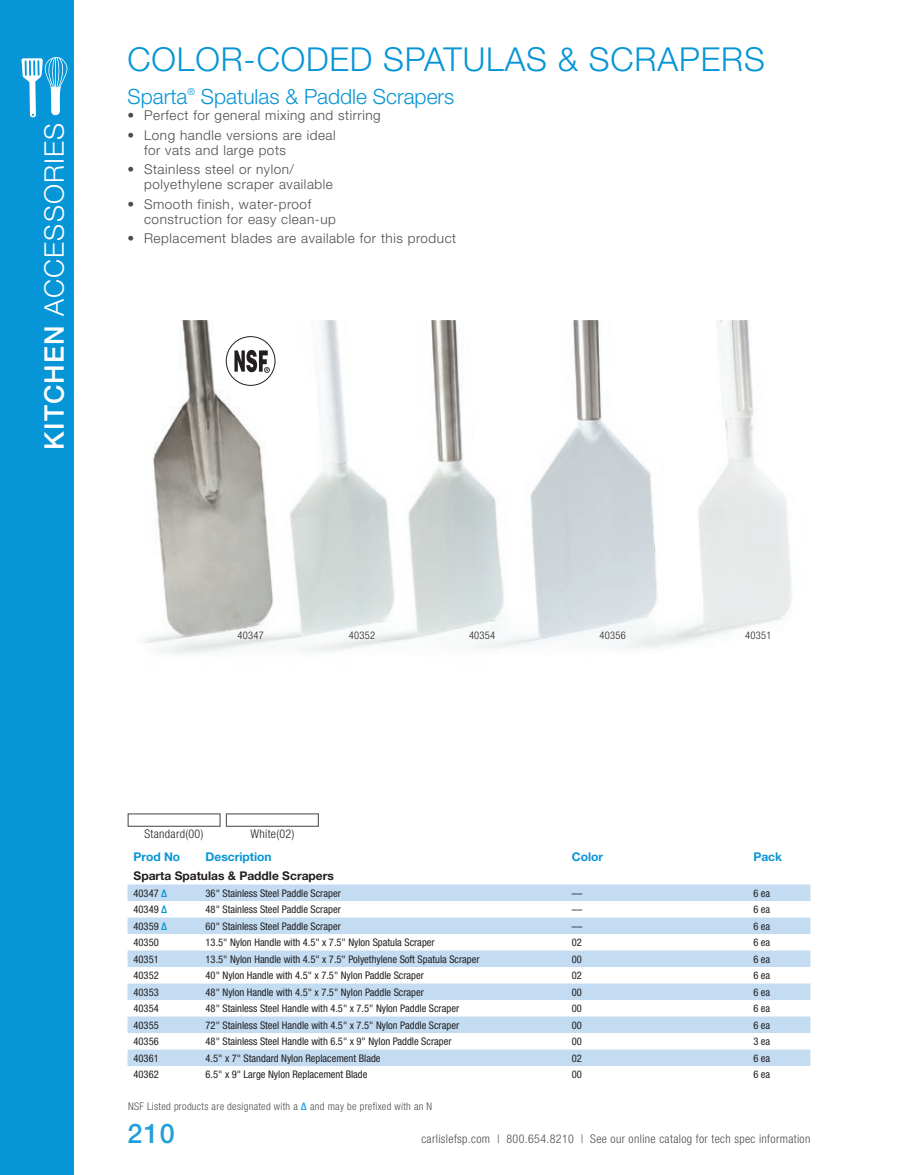
<style>
.page{position:relative;width:905px;height:1175px;background:#fff}
.page>*{position:absolute;margin:0;border:0;box-sizing:border-box;transform-origin:0 0}
.t1{font:300 33px "Helvetica Neue LT Std";letter-spacing:.025em;color:#0695d6}
.t2{font:300 27px "Helvetica Neue LT Std";letter-spacing:.04em;color:#fff}
.t3{font:500 27px "Helvetica Neue LT Std";color:#23a0da}
.t4{font:300 21px "Helvetica Neue LT Std";color:#0695d6}
.t5{font:300 13.5px/15px "Helvetica Neue LT Std";letter-spacing:.04em;color:#4b4c4d}
.t6{font:300 condensed 12px "Helvetica Neue LT Std";letter-spacing:.03em;color:#4b4c4d}
.t7{font:700 12px "Helvetica Neue LT Std";color:#231f20}
.t8{font:700 12px "Helvetica Neue LT Std";color:#0695d6}
.t9{font:300 condensed 12px "Helvetica Neue LT Std";letter-spacing:.03em;color:#231f20}
.t10{font:condensed 10.5px "Helvetica Neue LT Std";color:#231f20}
.t11{font:300 condensed 10.5px "Helvetica Neue LT Std";letter-spacing:.03em;color:#4b4c4d}
.t12{font:300 condensed 10.5px "Helvetica Neue LT Std";letter-spacing:.025em;color:#231f20}
.s1{font-weight:500}
.s2{font-weight:700;color:#0695d6}
.s3{font-weight:700;color:#23a0da}
</style>
<div class="page">
<div style="left:0;top:0;width:74px;height:1174px;background:#0695d6"></div>
<svg style="left:21px;top:57px;width:46px;height:60px"></svg>
<img style="left:144px;top:321px;width:648px;height:333px">
<svg style="left:128px;top:884px;width:682px;height:182px;fill:#c3dcf2"></svg>
<div style="left:226px;top:336px;width:49px;height:49px;background:#fff;border-radius:50%"></div>
<div style="left:226px;top:336px;width:49px;height:50px;border:1px solid #231f20;border-radius:50%"></div>
<svg style="left:234px;top:350px;width:36px;height:23px"></svg>
<div style="left:128px;top:813px;width:92px;height:13px;background:#fff;border:1px solid #57585a"></div>
<div style="left:226px;top:813px;width:93px;height:13px;background:#fff;border:1px solid #57585a"></div>
<h2 class="t2" style="left:38px;top:449px;width:328px;rotate:-90deg"><span class="s1">KITCHEN</span> ACCESSORIES</h2>
<h1 class="t1" style="left:128px;top:39px;width:638px">COLOR-CODED SPATULAS &amp; SCRAPERS</h1>
<h3 class="t4" style="left:128px;top:83px;width:328px">Sparta<sup>®</sup> Spatulas &amp; Paddle Scrapers</h3>
<p class="t5" style="left:128px;top:107px;width:255px">• Perfect for general mixing and stirring</p>
<p class="t5" style="left:144px;top:127px;width:193px;text-indent:-16px">• Long handle versions are ideal for vats and large pots</p>
<p class="t5" style="left:144px;top:161px;width:190px;text-indent:-16px">• Stainless steel or nylon/ polyethylene scraper available</p>
<p class="t5" style="left:144px;top:196px;width:193px;text-indent:-16px">• Smooth finish, water-proof construction for easy clean-up</p>
<p class="t5" style="left:128px;top:230px;width:330px">• Replacement blades are available for this product</p>
<p class="t12" style="left:237px;top:629px;width:28px">40347</p>
<p class="t12" style="left:349px;top:629px;width:28px">40352</p>
<p class="t12" style="left:469px;top:629px;width:28px">40354</p>
<p class="t12" style="left:599px;top:629px;width:28px">40356</p>
<p class="t12" style="left:745px;top:629px;width:28px">40351</p>
<p class="t9" style="left:144px;top:827px;width:61px">Standard(00)</p>
<p class="t9" style="left:250px;top:827px;width:45px">White(02)</p>
<p class="t8" style="left:134px;top:849px;width:48px">Prod No</p>
<p class="t8" style="left:206px;top:849px;width:67px">Description</p>
<p class="t8" style="left:572px;top:849px;width:33px">Color</p>
<p class="t8" style="left:753px;top:849px;width:30px">Pack</p>
<p class="t7" style="left:134px;top:868px;width:202px">Sparta Spatulas &amp; Paddle Scrapers</p>
<p class="t10" style="left:134px;top:886px;width:35px">40347 <span class="s2">∆</span></p>
<p class="t10" style="left:205px;top:886px;width:137px">36" Stainless Steel Paddle Scraper</p>
<p class="t10" style="left:571px;top:886px;width:12px">––</p>
<p class="t10" style="left:753px;top:886px;width:18px">6 ea</p>
<p class="t10" style="left:133px;top:903px;width:35px">40349 <span class="s2">∆</span></p>
<p class="t10" style="left:205px;top:903px;width:137px">48" Stainless Steel Paddle Scraper</p>
<p class="t10" style="left:571px;top:903px;width:12px">––</p>
<p class="t10" style="left:753px;top:903px;width:18px">6 ea</p>
<p class="t10" style="left:133px;top:919px;width:35px">40359 <span class="s2">∆</span></p>
<p class="t10" style="left:205px;top:919px;width:137px">60" Stainless Steel Paddle Scraper</p>
<p class="t10" style="left:571px;top:919px;width:12px">––</p>
<p class="t10" style="left:753px;top:919px;width:18px">6 ea</p>
<p class="t10" style="left:133px;top:936px;width:27px">40350</p>
<p class="t10" style="left:205px;top:936px;width:230px">13.5" Nylon Handle with 4.5" x 7.5" Nylon Spatula Scraper</p>
<p class="t10" style="left:571px;top:936px;width:12px">02</p>
<p class="t10" style="left:753px;top:936px;width:18px">6 ea</p>
<p class="t10" style="left:133px;top:952px;width:27px">40351</p>
<p class="t10" style="left:205px;top:952px;width:275px">13.5" Nylon Handle with 4.5" x 7.5" Polyethylene Soft Spatula Scraper</p>
<p class="t10" style="left:571px;top:952px;width:12px">00</p>
<p class="t10" style="left:753px;top:952px;width:18px">6 ea</p>
<p class="t10" style="left:133px;top:969px;width:27px">40352</p>
<p class="t10" style="left:205px;top:969px;width:220px">40" Nylon Handle with 4.5" x 7.5" Nylon Paddle Scraper</p>
<p class="t10" style="left:571px;top:969px;width:12px">02</p>
<p class="t10" style="left:753px;top:969px;width:18px">6 ea</p>
<p class="t10" style="left:133px;top:985px;width:27px">40353</p>
<p class="t10" style="left:205px;top:985px;width:220px">48" Nylon Handle with 4.5" x 7.5" Nylon Paddle Scraper</p>
<p class="t10" style="left:571px;top:985px;width:12px">00</p>
<p class="t10" style="left:753px;top:985px;width:18px">6 ea</p>
<p class="t10" style="left:133px;top:1002px;width:27px">40354</p>
<p class="t10" style="left:205px;top:1002px;width:255px">48" Stainless Steel Handle with 4.5" x 7.5" Nylon Paddle Scraper</p>
<p class="t10" style="left:571px;top:1002px;width:12px">00</p>
<p class="t10" style="left:753px;top:1002px;width:18px">6 ea</p>
<p class="t10" style="left:133px;top:1018px;width:27px">40355</p>
<p class="t10" style="left:205px;top:1018px;width:255px">72" Stainless Steel Handle with 4.5" x 7.5" Nylon Paddle Scraper</p>
<p class="t10" style="left:571px;top:1018px;width:12px">00</p>
<p class="t10" style="left:753px;top:1018px;width:18px">6 ea</p>
<p class="t10" style="left:133px;top:1035px;width:27px">40356</p>
<p class="t10" style="left:205px;top:1035px;width:247px">48" Stainless Steel Handle with 6.5" x 9" Nylon Paddle Scraper</p>
<p class="t10" style="left:571px;top:1035px;width:12px">00</p>
<p class="t10" style="left:753px;top:1035px;width:18px">3 ea</p>
<p class="t10" style="left:133px;top:1051px;width:27px">40361</p>
<p class="t10" style="left:205px;top:1051px;width:176px">4.5" x 7" Standard Nylon Replacement Blade</p>
<p class="t10" style="left:571px;top:1051px;width:12px">02</p>
<p class="t10" style="left:753px;top:1051px;width:18px">6 ea</p>
<p class="t10" style="left:133px;top:1068px;width:27px">40362</p>
<p class="t10" style="left:205px;top:1068px;width:163px">6.5" x 9" Large Nylon Replacement Blade</p>
<p class="t10" style="left:571px;top:1068px;width:12px">00</p>
<p class="t10" style="left:753px;top:1068px;width:18px">6 ea</p>
<p class="t11" style="left:128px;top:1100px;width:305px">NSF Listed products are designated with a <span class="s3">∆</span> and may be prefixed with an N</p>
<h2 class="t3" style="left:128px;top:1117px;width:49px">210</h2>
<p class="t6" style="left:421px;top:1132px;width:390px">carlislefsp.com | 800.654.8210 | See our online catalog for tech spec information</p>
</div>
